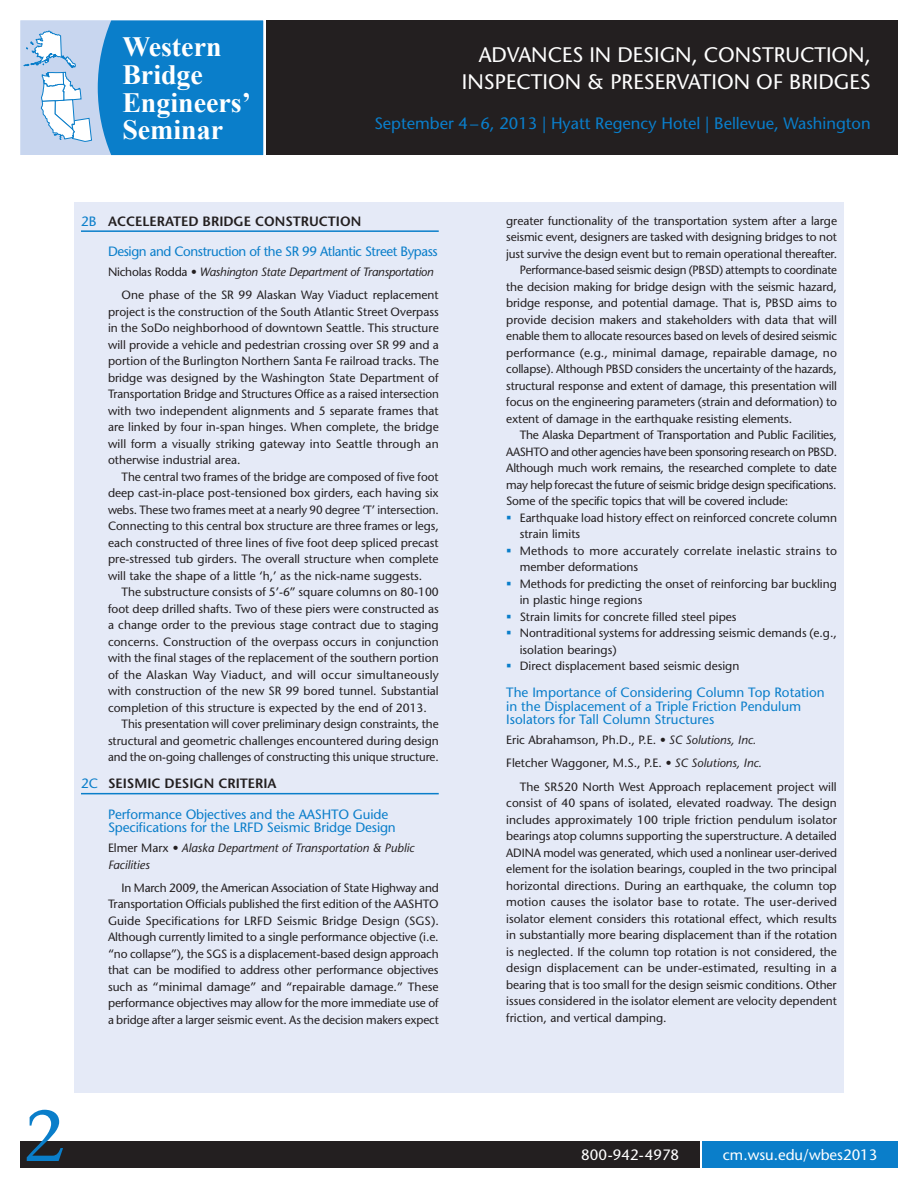
<style>
.page{position:relative;width:918px;height:1188px;background:#fff}
.page>*{position:absolute;margin:0;border:0;box-sizing:border-box;transform-origin:0 0}
.t1{font:500 72px "Stone Serif Std";color:#0a7eca}
.t2{font:700 27.9px/27.8px "Times New Roman";color:#fff}
.t3{font:500 21px/27px "Stone Sans Std";color:#fff;text-align:right}
.t4{font:500 16.5px "Stone Sans Std";color:#0a7eca}
.t5{font:500 15px "Stone Sans Std";color:#fff}
.t6{font:500 13.5px/13.5px "Stone Sans Std";letter-spacing:-.01em;color:#0a7eca}
.Track{font:600 13.5px "Stone Sans Std";color:#231f20}
.t7{font:500 13.5px "Stone Sans Std";letter-spacing:-.03em;color:#0a7eca}
.Abstract{font:500 12px/16.5px "Stone Sans Std";color:#231f20;text-align:justify}
.Presenter{font:500 12px "Stone Sans Std";color:#231f20}
.Presenter-2{font:italic 500 12px/16.5px "Stone Sans Std";color:#231f20}
.Presenter-3{font:italic 500 12px "Stone Sans Std";letter-spacing:-.02em;color:#231f20}
.s1{font-weight:500;color:#0a7eca}
.s2{font-style:normal}
.s3{font-style:italic}
</style>
<div class="page">
<svg style="left:20px;top:20px;width:244px;height:136px;background:#4d9ed7"></svg>
<div style="left:266px;top:20px;width:632px;height:135px;background:#231f20"></div>
<div style="left:703px;top:1141px;width:195px;height:27px;background:#0a7eca"></div>
<div style="left:20px;top:1141px;width:680px;height:27px;background:#231f20"></div>
<div style="left:74px;top:202px;width:770px;height:892px;background:#e5eaf7"></div>
<hr style="left:81px;top:230px;width:358px;height:2px;background:#0a7eca">
<hr style="left:81px;top:793px;width:358px;height:1px;background:#0a7eca">
<h2 class="t2" style="left:122px;top:32px;width:130px">Western<br>Bridge<br>Engineers’<br>Seminar</h2>
<h3 class="t3" style="left:462px;top:42px;width:410px">ADVANCES IN DESIGN, CONSTRUCTION,<br>INSPECTION &amp; PRESERVATION OF BRIDGES</h3>
<h3 class="t4" style="left:374px;top:113px;width:498px">September 4–6, 2013 | Hyatt Regency Hotel | Bellevue, Washington</h3>
<p class="Track" style="left:81px;top:213px;width:282px"><span class="s1">2B</span> ACCELERATED BRIDGE CONSTRUCTION</p>
<p class="t7" style="left:108px;top:244px;width:331px">Design and Construction of the SR 99 Atlantic Street Bypass</p>
<p class="Presenter-3" style="left:108px;top:265px;width:327px"><span class="s2">Nicholas Rodda</span> • Washington State Department of Transportation</p>
<p class="Abstract" style="left:108px;top:287px;width:333px;text-indent:14px">One phase of the SR 99 Alaskan Way Viaduct replacement project is the construction of the South Atlantic Street Overpass in the SoDo neighborhood of downtown Seattle. This structure will provide a vehicle and pedestrian crossing over SR 99 and a portion of the Burlington Northern Santa Fe railroad tracks. The bridge was designed by the Washington State Department of Transportation Bridge and Structures Office as a raised intersection with two independent alignments and 5 separate frames that are linked by four in-span hinges. When complete, the bridge will form a visually striking gateway into Seattle through an otherwise industrial area.</p>
<p class="Abstract" style="left:108px;top:469px;width:332px;text-indent:14px">The central two frames of the bridge are composed of five foot deep cast-in-place post-tensioned box girders, each having six webs. These two frames meet at a nearly 90 degree ‘T’ intersection.<br>Connecting to this central box structure are three frames or legs, each constructed of three lines of five foot deep spliced precast pre-stressed tub girders. The overall structure when complete will take the shape of a little ‘h,’ as the nick-name suggests.</p>
<p class="Abstract" style="left:108px;top:584px;width:332px;text-indent:14px">The substructure consists of 5’-6” square columns on 80-100 foot deep drilled shafts. Two of these piers were constructed as a change order to the previous stage contract due to staging concerns. Construction of the overpass occurs in conjunction with the final stages of the replacement of the southern portion of the Alaskan Way Viaduct, and will occur simultaneously with construction of the new SR 99 bored tunnel. Substantial completion of this structure is expected by the end of 2013.</p>
<p class="Abstract" style="left:108px;top:716px;width:332px;text-indent:14px">This presentation will cover preliminary design constraints, the structural and geometric challenges encountered during design and the on-going challenges of constructing this unique structure.</p>
<p class="Track" style="left:81px;top:776px;width:197px"><span class="s1">2C</span> SEISMIC DESIGN CRITERIA</p>
<p class="t6" style="left:108px;top:807px;width:289px">Performance Objectives and the AASHTO Guide<br>Specifications for the LRFD Seismic Bridge Design</p>
<p class="Presenter-2" style="left:108px;top:840px;width:308px"><span class="s2">Elmer Marx</span> • Alaska Department of Transportation &amp; Public<br>Facilities</p>
<p class="Abstract" style="left:108px;top:880px;width:332px;text-indent:14px">In March 2009, the American Association of State Highway and Transportation Officials published the first edition of the AASHTO Guide Specifications for LRFD Seismic Bridge Design (SGS).<br>Although currently limited to a single performance objective (i.e. “no collapse”), the SGS is a displacement-based design approach that can be modified to address other performance objectives such as “minimal damage” and “repairable damage.” These performance objectives may allow for the more immediate use of a bridge after a larger seismic event. As the decision makers expect</p>
<p class="Abstract" style="left:506px;top:212px;width:332px">greater functionality of the transportation system after a large seismic event, designers are tasked with designing bridges to not just survive the design event but to remain operational thereafter.</p>
<p class="Abstract" style="left:506px;top:262px;width:332px;text-indent:14px">Performance-based seismic design (PBSD) attempts to coordinate the decision making for bridge design with the seismic hazard, bridge response, and potential damage. That is, PBSD aims to provide decision makers and stakeholders with data that will enable them to allocate resources based on levels of desired seismic performance (e.g., minimal damage, repairable damage, no collapse). Although PBSD considers the uncertainty of the hazards, structural response and extent of damage, this presentation will focus on the engineering parameters (strain and deformation) to extent of damage in the earthquake resisting elements.</p>
<p class="Abstract" style="left:506px;top:427px;width:332px;text-indent:14px">The Alaska Department of Transportation and Public Facilities, AASHTO and other agencies have been sponsoring research on PBSD.<br>Although much work remains, the researched complete to date may help forecast the future of seismic bridge design specifications.<br>Some of the specific topics that will be covered include:</p>
<p class="Abstract" style="left:520px;top:509px;width:319px">Earthquake load history effect on reinforced concrete column strain limits</p>
<p class="Abstract" style="left:520px;top:542px;width:319px">Methods to more accurately correlate inelastic strains to member deformations</p>
<p class="Abstract" style="left:520px;top:575px;width:319px">Methods for predicting the onset of reinforcing bar buckling in plastic hinge regions</p>
<p class="Abstract" style="left:520px;top:608px;width:218px">Strain limits for concrete filled steel pipes</p>
<p class="Abstract" style="left:520px;top:625px;width:319px">Nontraditional systems for addressing seismic demands (e.g., isolation bearings)</p>
<p class="Abstract" style="left:520px;top:658px;width:221px">Direct displacement based seismic design</p>
<p class="t6" style="left:506px;top:686px;width:320px">The Importance of Considering Column Top Rotation in the Displacement of a Triple Friction Pendulum<br>Isolators for Tall Column Structures</p>
<p class="Presenter" style="left:506px;top:733px;width:252px">Eric Abrahamson, Ph.D., P.E. <span class="s3">• SC Solutions, Inc.</span></p>
<p class="Presenter" style="left:506px;top:756px;width:257px">Fletcher Waggoner, M.S., P.E. <span class="s3">• SC Solutions, Inc.</span></p>
<p class="Abstract" style="left:506px;top:778px;width:332px;text-indent:14px">The SR520 North West Approach replacement project will consist of 40 spans of isolated, elevated roadway. The design includes approximately 100 triple friction pendulum isolator bearings atop columns supporting the superstructure. A detailed ADINA model was generated, which used a nonlinear user-derived element for the isolation bearings, coupled in the two principal horizontal directions. During an earthquake, the column top motion causes the isolator base to rotate. The user-derived isolator element considers this rotational effect, which results in substantially more bearing displacement than if the rotation is neglected. If the column top rotation is not considered, the design displacement can be under-estimated, resulting in a bearing that is too small for the design seismic conditions. Other issues considered in the isolator element are velocity dependent friction, and vertical damping.</p>
<p class="t1" style="left:24px;top:1093px;width:43px">2</p>
<p class="t5" style="left:581px;top:1146px;width:99px">800-942-4978</p>
<p class="t5" style="left:723px;top:1146px;width:156px">cm.wsu.edu/wbes2013</p>
</div>
